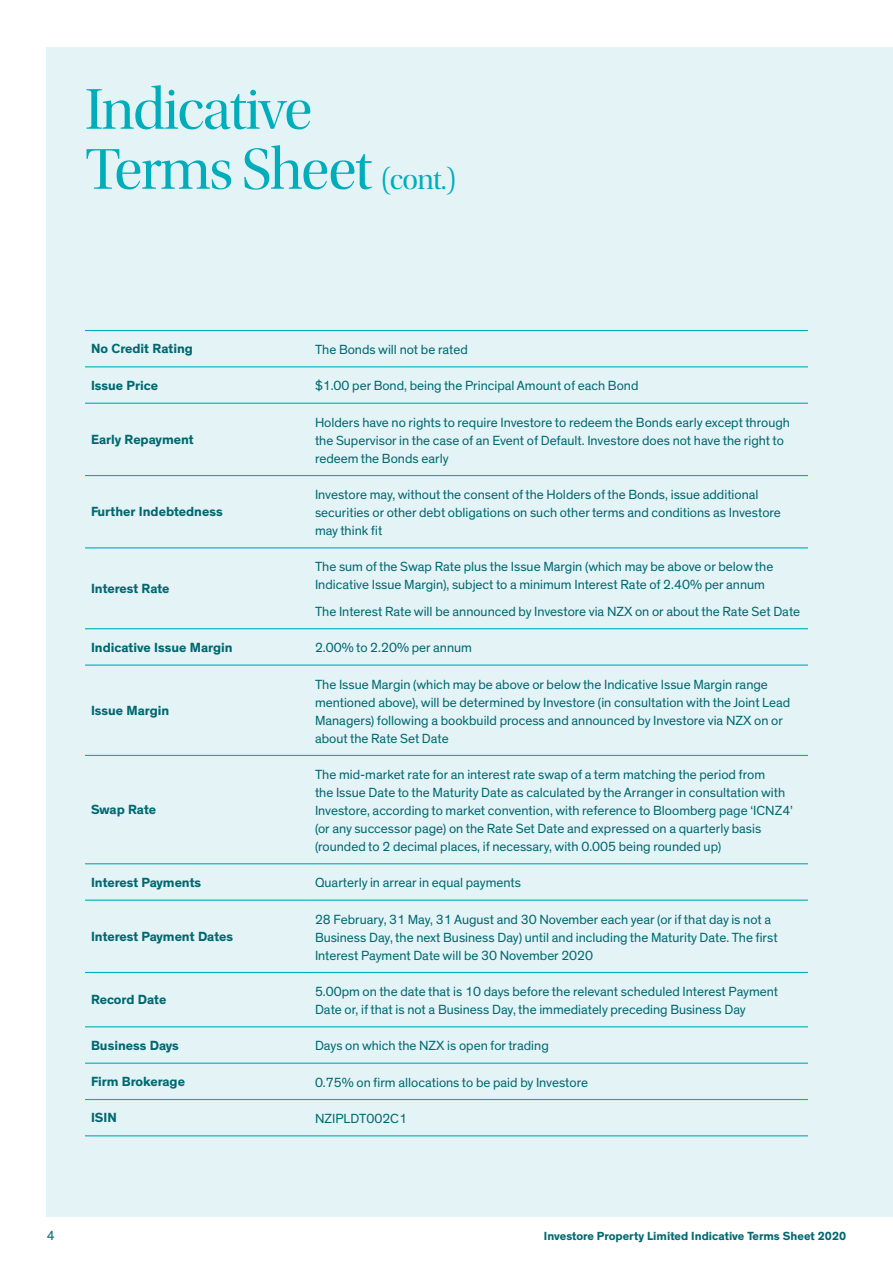
<style>
.page{position:relative;width:893px;height:1263px;background:#fff}
.page>*{position:absolute;margin:0;border:0;box-sizing:border-box;transform-origin:0 0}
.t1{font:60px/60px "Utopia Std Disp";letter-spacing:-.025em;color:#00adbb}
.t2{font:13.5px/18px "Theinhardt";color:#006870}
.t3{font:700 13.5px "Theinhardt";color:#006870}
.t4{font:700 12px "Theinhardt";color:#006870}
.s1{font-size:30px}
</style>
<div class="page">
<div style="left:47px;top:47px;width:846px;height:1169px;background:#e4f4f6"></div>
<svg style="left:309px;top:331px;width:499px;height:770px"></svg>
<hr style="left:85px;top:330px;width:224px;height:1px;background:#00adbb">
<hr style="left:309px;top:330px;width:499px;height:1px;background:#00adbb">
<hr style="left:85px;top:366px;width:224px;height:1px;background:#00adbb">
<hr style="left:309px;top:366px;width:499px;height:1px;background:#00adbb">
<hr style="left:85px;top:403px;width:224px;height:1px;background:#00adbb">
<hr style="left:309px;top:403px;width:499px;height:1px;background:#00adbb">
<hr style="left:85px;top:475px;width:224px;height:1px;background:#00adbb">
<hr style="left:309px;top:475px;width:499px;height:1px;background:#00adbb">
<hr style="left:85px;top:547px;width:224px;height:1px;background:#00adbb">
<hr style="left:309px;top:547px;width:499px;height:1px;background:#00adbb">
<hr style="left:85px;top:628px;width:224px;height:1px;background:#00adbb">
<hr style="left:309px;top:628px;width:499px;height:1px;background:#00adbb">
<hr style="left:85px;top:664px;width:224px;height:2px;background:#00adbb">
<hr style="left:309px;top:664px;width:499px;height:2px;background:#00adbb">
<hr style="left:85px;top:755px;width:224px;height:1px;background:#00adbb">
<hr style="left:309px;top:755px;width:499px;height:1px;background:#00adbb">
<hr style="left:85px;top:863px;width:224px;height:1px;background:#00adbb">
<hr style="left:309px;top:863px;width:499px;height:1px;background:#00adbb">
<hr style="left:85px;top:899px;width:224px;height:2px;background:#00adbb">
<hr style="left:309px;top:899px;width:499px;height:2px;background:#00adbb">
<hr style="left:85px;top:972px;width:224px;height:1px;background:#00adbb">
<hr style="left:309px;top:972px;width:499px;height:1px;background:#00adbb">
<hr style="left:85px;top:1026px;width:224px;height:1px;background:#00adbb">
<hr style="left:309px;top:1026px;width:499px;height:1px;background:#00adbb">
<hr style="left:85px;top:1062px;width:224px;height:2px;background:#00adbb">
<hr style="left:309px;top:1062px;width:499px;height:2px;background:#00adbb">
<hr style="left:85px;top:1099px;width:224px;height:1px;background:#00adbb">
<hr style="left:309px;top:1099px;width:499px;height:1px;background:#00adbb">
<hr style="left:85px;top:1135px;width:224px;height:1px;background:#00adbb">
<hr style="left:309px;top:1135px;width:499px;height:1px;background:#00adbb">
<h1 class="t1" style="left:85px;top:81px;width:373px">Indicative<br>Terms Sheet <span class="s1">(cont.)</span></h1>
<p class="t3" style="left:91px;top:340px;width:103px">No Credit Rating</p>
<p class="t2" style="left:315px;top:341px;width:154px">The Bonds will not be rated</p>
<p class="t3" style="left:91px;top:377px;width:68px">Issue Price</p>
<p class="t2" style="left:315px;top:377px;width:325px">$1.00 per Bond, being the Principal Amount of each Bond</p>
<p class="t3" style="left:91px;top:431px;width:104px">Early Repayment</p>
<p class="t3" style="left:91px;top:503px;width:133px">Further Indebtedness</p>
<p class="t3" style="left:91px;top:580px;width:80px">Interest Rate</p>
<p class="t2" style="left:315px;top:414px;width:476px">Holders have no rights to require Investore to redeem the Bonds early except through the Supervisor in the case of an Event of Default. Investore does not have the right to redeem the Bonds early</p>
<p class="t2" style="left:315px;top:486px;width:467px">Investore may, without the consent of the Holders of the Bonds, issue additional securities or other debt obligations on such other terms and conditions as Investore may think fit</p>
<p class="t2" style="left:315px;top:558px;width:460px">The sum of the Swap Rate plus the Issue Margin (which may be above or below the<br>Indicative Issue Margin), subject to a minimum Interest Rate of 2.40% per annum</p>
<p class="t2" style="left:315px;top:603px;width:487px">The Interest Rate will be announced by Investore via NZX on or about the Rate Set Date</p>
<p class="t3" style="left:91px;top:639px;width:143px">Indicative Issue Margin</p>
<p class="t2" style="left:315px;top:639px;width:158px">2.00% to 2.20% per annum</p>
<p class="t3" style="left:91px;top:702px;width:80px">Issue Margin</p>
<p class="t3" style="left:91px;top:801px;width:67px">Swap Rate</p>
<p class="t2" style="left:315px;top:675px;width:477px">The Issue Margin (which may be above or below the Indicative Issue Margin range mentioned above), will be determined by Investore (in consultation with the Joint Lead Managers) following a bookbuild process and announced by Investore via NZX on or about the Rate Set Date</p>
<p class="t2" style="left:315px;top:766px;width:479px">The mid-market rate for an interest rate swap of a term matching the period from<br>the Issue Date to the Maturity Date as calculated by the Arranger in consultation with Investore, according to market convention, with reference to Bloomberg page ‘ICNZ4’ (or any successor page) on the Rate Set Date and expressed on a quarterly basis (rounded to 2 decimal places, if necessary, with 0.005 being rounded up)</p>
<p class="t3" style="left:91px;top:873px;width:112px">Interest Payments</p>
<p class="t2" style="left:315px;top:874px;width:208px">Quarterly in arrear in equal payments</p>
<p class="t3" style="left:91px;top:928px;width:144px">Interest Payment Dates</p>
<p class="t2" style="left:315px;top:910px;width:464px">28 February, 31 May, 31 August and 30 November each year (or if that day is not a<br>Business Day, the next Business Day) until and including the Maturity Date. The first<br>Interest Payment Date will be 30 November 2020</p>
<p class="t3" style="left:91px;top:991px;width:77px">Record Date</p>
<p class="t2" style="left:315px;top:983px;width:465px">5.00pm on the date that is 10 days before the relevant scheduled Interest Payment<br>Date or, if that is not a Business Day, the immediately preceding Business Day</p>
<p class="t3" style="left:91px;top:1036px;width:89px">Business Days</p>
<p class="t2" style="left:315px;top:1037px;width:235px">Days on which the NZX is open for trading</p>
<p class="t3" style="left:91px;top:1073px;width:95px">Firm Brokerage</p>
<p class="t2" style="left:315px;top:1073px;width:275px">0.75% on firm allocations to be paid by Investore</p>
<p class="t3" style="left:91px;top:1109px;width:27px">ISIN</p>
<p class="t2" style="left:315px;top:1110px;width:94px">NZIPLDT002C1</p>
<p class="t2" style="left:47px;top:1226px;width:9px">4</p>
<p class="t4" style="left:544px;top:1228px;width:304px">Investore Property Limited Indicative Terms Sheet 2020</p>
</div>
